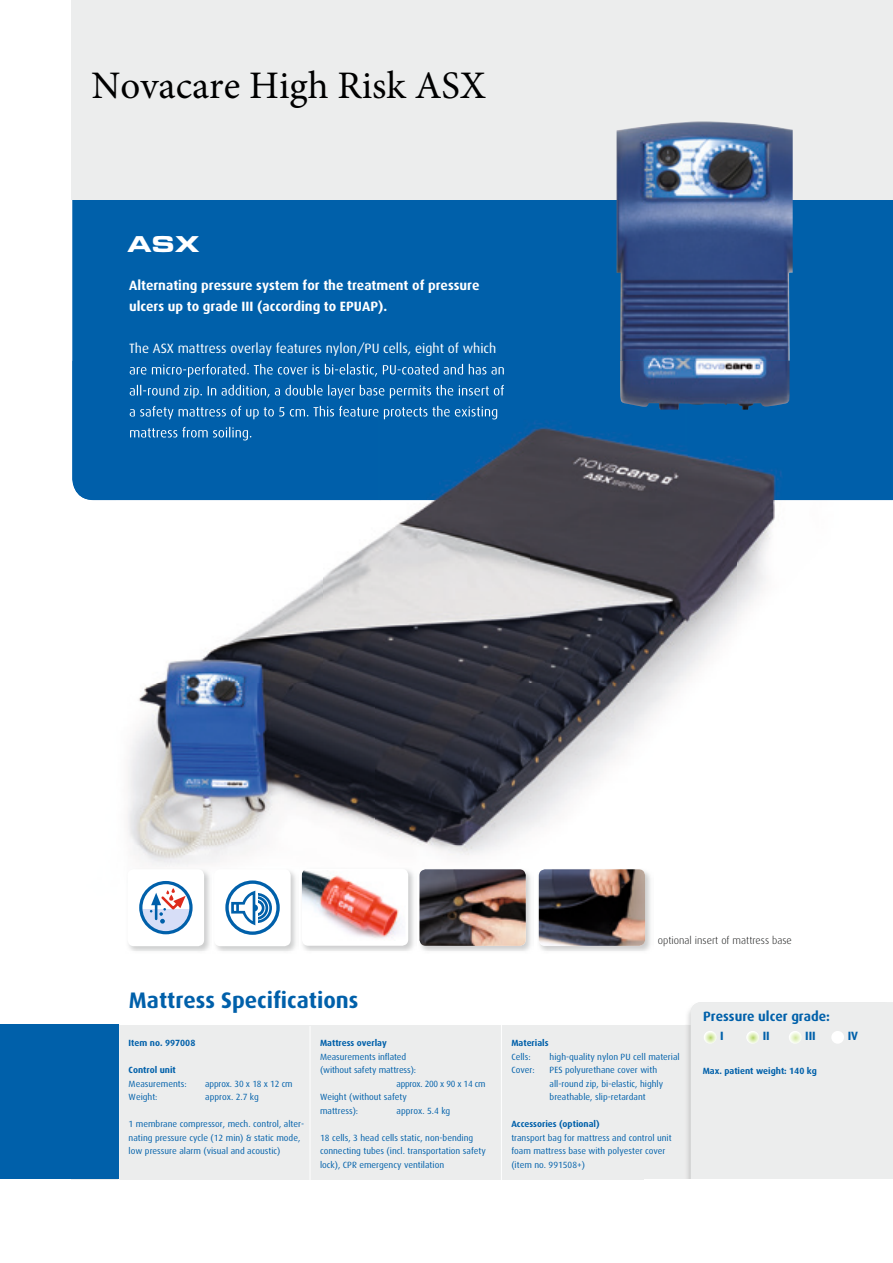
<style>
.page{position:relative;width:893px;height:1263px;background:#fff}
.page>*{position:absolute;margin:0;border:0;box-sizing:border-box;transform-origin:0 0}
.t1{font:39px "Minion Pro";color:#000}
.t2{font:700 22.5px "Dax";color:#0060aa}
.t3{font:700 expanded 22.5px "Eurostile BQ";color:#fff}
.t4{font:700 13.5px/21px "Dax";color:#fff}
.t5{font:13.5px "Dax";color:#fff}
.t6{font:700 13.5px "Dax";color:#0060aa}
.t7{font:700 12px "Dax";color:#0060aa}
.t8{font:300 10.5px "Dax";color:#151616}
.t9{font:9px/13.5px "Dax";color:#0060aa}
.t10{font:700 9px "Dax";color:#0060aa}
.t11{font:9px "Dax";letter-spacing:-.025em;color:#0060aa}
</style>
<div class="page">
<div style="left:71px;top:1025px;width:822px;height:154px;background:#eceded"></div>
<hr style="left:310px;top:1026px;width:1px;height:169px;background:#fff">
<hr style="left:501px;top:1024px;width:1px;height:169px;background:#fff">
<hr style="left:118px;top:1026px;width:1px;height:169px;background:#fff">
<div style="left:0;top:1025px;width:118px;height:154px;background:#0060aa"></div>
<div style="left:691px;top:1002px;width:202px;height:42px;background:#eceded"></div>
<div style="left:831px;top:1031px;width:13px;height:13px;background:#fff;border-radius:50%"></div>
<img style="left:134px;top:844px;width:86px;height:23px">
<img style="left:220px;top:844px;width:283px;height:16px">
<div style="left:72px;top:200px;width:821px;height:161px;background:#0060aa"></div>
<div style="left:71px;top:0;width:822px;height:200px;background:#eceded"></div>
<img style="left:617px;top:121px;width:176px;height:240px">
<img style="left:419px;top:869px;width:107px;height:77px">
<img style="left:539px;top:869px;width:106px;height:77px">
<img style="left:302px;top:870px;width:99px;height:69px">
<svg style="left:141px;top:882px;width:50px;height:51px"></svg>
<svg style="left:141px;top:909px;width:48px;height:24px"></svg>
<div style="left:139px;top:881px;width:54px;height:53px;border:3px solid #0060aa;border-radius:50%"></div>
<svg style="left:150px;top:888px;width:36px;height:35px"></svg>
<div style="left:225px;top:880px;width:55px;height:55px;border:3px solid #0060aa;border-radius:50%"></div>
<svg style="left:230px;top:889px;width:43px;height:38px"></svg>
<img style="left:117px;top:500px;width:776px;height:344px">
<img style="left:72px;top:361px;width:821px;height:139px">
<img style="left:130px;top:364px;width:374px;height:13px">
<img style="left:130px;top:385px;width:374px;height:13px">
<img style="left:130px;top:406px;width:367px;height:13px">
<img style="left:130px;top:427px;width:121px;height:13px">
<img style="left:620px;top:361px;width:170px;height:49px">
<h1 class="t1" style="left:92px;top:59px;width:395px">Novacare High Risk ASX</h1>
<h2 class="t3" style="left:128px;top:231px;width:74px">ASX</h2>
<h3 class="t4" style="left:129px;top:275px;width:352px">Alternating pressure system for the treatment of pressure ulcers up to grade III (according to EPUAP).</h3>
<h3 class="t5" style="left:129px;top:341px;width:369px">The ASX mattress overlay features nylon/PU cells, eight of which</h3>
<h2 class="t2" style="left:129px;top:987px;width:231px">Mattress Specifications</h2>
<p class="t10" style="left:129px;top:1038px;width:68px">Item no. 997008</p>
<p class="t10" style="left:129px;top:1065px;width:49px">Control unit</p>
<p class="t9" style="left:129px;top:1077px;width:59px">Measurements:</p>
<p class="t9" style="left:205px;top:1077px;width:89px">approx. 30 x 18 x 12 cm</p>
<p class="t9" style="left:129px;top:1091px;width:30px">Weight:</p>
<p class="t9" style="left:205px;top:1091px;width:55px">approx. 2.7 kg</p>
<p class="t9" style="left:129px;top:1118px;width:177px">1 membrane compressor, mech. control, alter&shy;nating pressure cycle (12 min) &amp; static mode, low pressure alarm (visual and acoustic)</p>
<p class="t10" style="left:320px;top:1038px;width:68px">Mattress overlay</p>
<p class="t9" style="left:320px;top:1050px;width:88px">Measurements inflated</p>
<p class="t9" style="left:320px;top:1064px;width:98px">(without safety mattress):</p>
<p class="t11" style="left:397px;top:1079px;width:90px">approx. 200 x 90 x 14 cm</p>
<p class="t9" style="left:320px;top:1091px;width:88px">Weight (without safety</p>
<p class="t9" style="left:320px;top:1104px;width:40px">mattress):</p>
<p class="t9" style="left:397px;top:1104px;width:55px">approx. 5.4 kg</p>
<p class="t9" style="left:320px;top:1131px;width:167px">18 cells, 3 head cells static, non-bending connecting tubes (incl. transportation safety lock), CPR emergency ventilation</p>
<p class="t8" style="left:658px;top:934px;width:136px">optional insert of mattress base</p>
<p class="t10" style="left:511px;top:1038px;width:39px">Materials</p>
<p class="t9" style="left:511px;top:1050px;width:21px">Cells:</p>
<p class="t9" style="left:550px;top:1050px;width:132px">high-quality nylon PU cell material</p>
<p class="t9" style="left:511px;top:1064px;width:25px">Cover:</p>
<p class="t9" style="left:550px;top:1064px;width:115px">PES polyurethane cover with all-round zip, bi-elastic, highly breathable, slip-retardant</p>
<p class="t10" style="left:511px;top:1119px;width:90px">Accessories (optional)</p>
<p class="t9" style="left:511px;top:1131px;width:162px">transport bag for mattress and control unit foam mattress base with polyester cover (item no. 991508+)</p>
<h3 class="t6" style="left:703px;top:1009px;width:128px">Pressure ulcer grade:</h3>
<h3 class="t7" style="left:720px;top:1029px;width:5px">I</h3>
<h3 class="t7" style="left:763px;top:1029px;width:9px">II</h3>
<h3 class="t7" style="left:805px;top:1029px;width:12px">III</h3>
<h3 class="t7" style="left:848px;top:1029px;width:12px">IV</h3>
<p class="t10" style="left:703px;top:1065px;width:116px">Max. patient weight: 140 kg</p>
</div>
